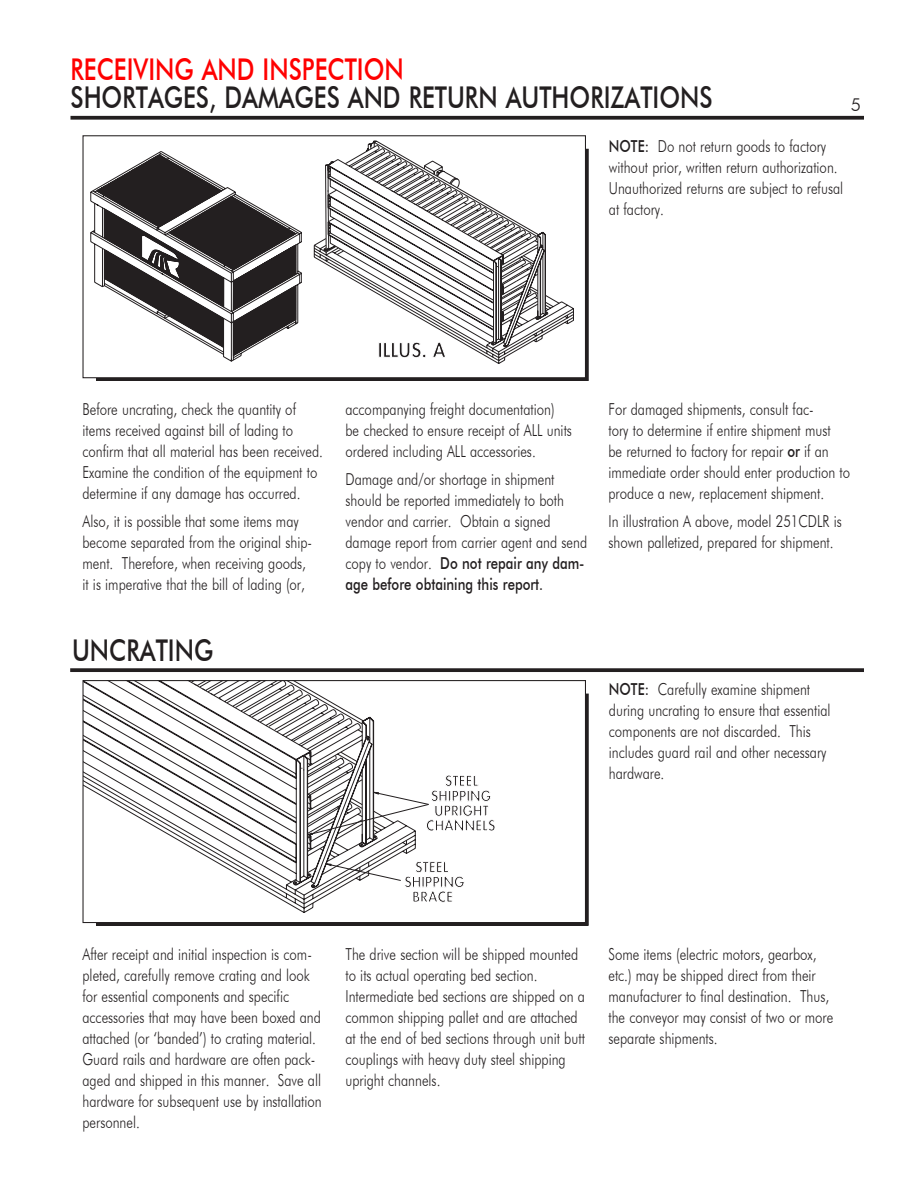
<style>
.page{position:relative;width:918px;height:1188px;background:#fff}
.page>*{position:absolute;margin:0;border:0;box-sizing:border-box;transform-origin:0 0}
.model_no{font:500 30px "Futura BT";color:#231f20;scale:.8 1}
.model_no-2{font:500 30px "Futura BT";color:#f00;scale:.8 1}
.model_name{font:500 30px "Futura BT";color:#231f20;scale:.8 1}
.t1{font:300 18px "Futura BT";color:#231f20}
.t2{font:300 16.5px/21px "Futura BT";color:#231f20;scale:.8 1}
.s1{font-weight:500}
</style>
<div class="page">
<svg style="left:70px;top:116px;width:794px;height:4px;background:#373334"></svg>
<svg style="left:70px;top:668px;width:794px;height:4px;background:#322e2f"></svg>
<svg style="left:314px;top:239px;width:260px;height:125px"></svg>
<svg style="left:325px;top:145px;width:139px;height:46px"></svg>
<svg style="left:324px;top:191px;width:224px;height:167px"></svg>
<div style="left:82px;top:135px;width:504px;height:243px;border:1px solid #231f20"></div>
<svg style="left:260px;top:888px;width:56px;height:25px"></svg>
<svg style="left:84px;top:682px;width:291px;height:205px"></svg>
<svg style="left:300px;top:775px;width:195px;height:127px"></svg>
<div style="left:82px;top:680px;width:504px;height:243px;border:1px solid #231f20"></div>
<svg style="left:91px;top:151px;width:208px;height:205px"></svg>
<p class="model_no-2" style="left:70px;top:51px;width:418px">RECEIVING AND INSPECTION</p>
<p class="model_no" style="left:70px;top:79px;width:804px">SHORTAGES, DAMAGES AND RETURN AUTHORIZATIONS</p>
<p class="t1" style="left:851px;top:93px;width:12px">5</p>
<p class="t2" style="left:609px;top:135px;width:294px"><span class="s1">NOTE:</span> Do not return goods to factory without prior, written return authorization.<br>Unauthorized returns are subject to refusal at factory.</p>
<p class="t2" style="left:82px;top:398px;width:302px">Before uncrating, check the quantity of items received against bill of lading to confirm that all material has been received.<br>Examine the condition of the equipment to determine if any damage has occurred.</p>
<p class="t2" style="left:82px;top:511px;width:289px">Also, it is possible that some items may become separated from the original ship&shy;ment. Therefore, when receiving goods, it is imperative that the bill of lading (or,</p>
<p class="model_name" style="left:72px;top:632px;width:178px">UNCRATING</p>
<p class="t2" style="left:345px;top:398px;width:285px">accompanying freight documentation) be checked to ensure receipt of ALL units ordered including ALL accessories.</p>
<p class="t2" style="left:345px;top:469px;width:304px">Damage and/or shortage in shipment should be reported immediately to both vendor and carrier. Obtain a signed damage report from carrier agent and send copy to vendor. <span class="s1">Do not repair any dam&shy;age before obtaining this report.</span></p>
<p class="t2" style="left:608px;top:398px;width:304px">For damaged shipments, consult fac-<br>tory to determine if entire shipment must<br>be returned to factory for repair <span class="s1">or</span> if an immediate order should enter production to produce a new, replacement shipment.</p>
<p class="t2" style="left:608px;top:511px;width:293px">In illustration A above, model 251CDLR is shown palletized, prepared for shipment.</p>
<p class="t2" style="left:609px;top:678px;width:279px"><span class="s1">NOTE:</span> Carefully examine shipment during uncrating to ensure that essential components are not discarded. This includes guard rail and other necessary hardware.</p>
<p class="t2" style="left:82px;top:943px;width:301px">After receipt and initial inspection is com&shy;pleted, carefully remove crating and look for essential components and specific accessories that may have been boxed and attached (or ‘banded’) to crating material.<br>Guard rails and hardware are often pack&shy;aged and shipped in this manner. Save all hardware for subsequent use by installation personnel.</p>
<p class="t2" style="left:345px;top:943px;width:301px">The drive section will be shipped mounted to its actual operating bed section.<br>Intermediate bed sections are shipped on a common shipping pallet and are attached at the end of bed sections through unit butt couplings with heavy duty steel shipping upright channels.</p>
<p class="t2" style="left:608px;top:943px;width:283px">Some items (electric motors, gearbox, etc.) may be shipped direct from their manufacturer to final destination. Thus, the conveyor may consist of two or more separate shipments.</p>
</div>
